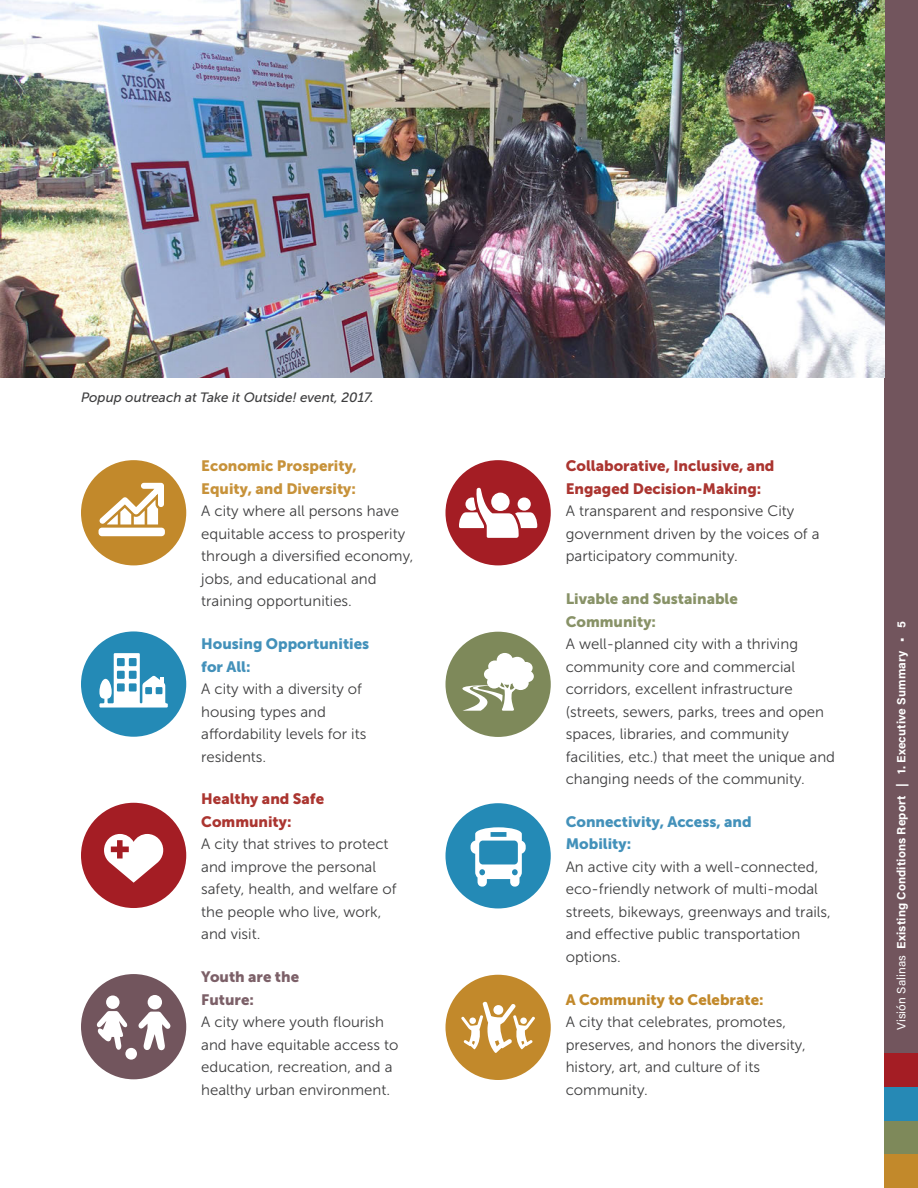
<style>
.page{position:relative;width:918px;height:1188px;background:#fff}
.page>*{position:absolute;margin:0;border:0;box-sizing:border-box;transform-origin:0 0}
.EX_icon_text{font:15px/22.5px "Museo Sans 300";color:#3e3e3f}
.t1{font:15px/22.5px "Museo Sans 900";color:#ab3530}
.t2{font:15px/22.5px "Museo Sans 900";color:#4391ba}
.t3{font:15px/22.5px "Museo Sans 900";color:#889267}
.t4{font:15px "Museo Sans 900";color:#c2892b}
.Image_Caption__Source{font:italic 13.5px "Museo Sans 500";color:#3e3e3f}
.t5{font:700 12px "Acumin Pro";letter-spacing:.015em;color:#fff}
.s1{font-family:"Museo Sans 900";color:#c7923a}
.s2{font-family:"Museo Sans 900";color:#4391ba}
.s3{font-family:"Museo Sans 900";color:#ab3530}
.s4{font-family:"Museo Sans 900";color:#7c6068}
.s5{font-weight:400}
</style>
<div class="page">
<div style="left:884px;top:1154px;width:34px;height:34px;background:#c2892b"></div>
<div style="left:884px;top:1120px;width:34px;height:34px;background:#7e895a"></div>
<div style="left:884px;top:1087px;width:34px;height:33px;background:#2689b5"></div>
<div style="left:884px;top:1053px;width:34px;height:34px;background:#a41d24"></div>
<div style="left:884px;top:0;width:34px;height:1053px;background:#72555d"></div>
<img style="left:0;top:0;width:884px;height:378px">
<div style="left:81px;top:631px;width:105px;height:106px;background:#248ab6;border-radius:50%"></div>
<svg style="left:99px;top:653px;width:69px;height:55px"></svg>
<div style="left:81px;top:460px;width:105px;height:105px;background:#c2892b;border-radius:50%"></div>
<div style="left:99px;top:528px;width:66px;height:8px;background:#fff;border-radius:3px"></div>
<svg style="left:99px;top:482px;width:65px;height:43px"></svg>
<div style="left:81px;top:803px;width:105px;height:105px;background:#a41d24;border-radius:50%"></div>
<svg style="left:104px;top:834px;width:59px;height:49px"></svg>
<div style="left:81px;top:974px;width:105px;height:105px;background:#72555d;border-radius:50%"></div>
<div style="left:148px;top:995px;width:14px;height:14px;background:#fff;border-radius:50%"></div>
<svg style="left:138px;top:1012px;width:33px;height:39px"></svg>
<svg style="left:96px;top:1011px;width:32px;height:39px"></svg>
<div style="left:106px;top:995px;width:14px;height:14px;background:#fff;border-radius:50%"></div>
<div style="left:125px;top:1048px;width:12px;height:12px;background:#fff;border-radius:50%"></div>
<div style="left:446px;top:632px;width:105px;height:105px;background:#7e895a;border-radius:50%"></div>
<svg style="left:462px;top:653px;width:72px;height:58px"></svg>
<div style="left:446px;top:460px;width:105px;height:105px;background:#a41d24;border-radius:50%"></div>
<svg style="left:459px;top:487px;width:78px;height:51px"></svg>
<div style="left:446px;top:803px;width:105px;height:105px;background:#248ab6;border-radius:50%"></div>
<svg style="left:471px;top:827px;width:55px;height:60px"></svg>
<div style="left:445px;top:975px;width:106px;height:105px;background:#c2892b;border-radius:50%"></div>
<svg style="left:461px;top:1002px;width:74px;height:51px"></svg>
<p class="Image_Caption__Source" style="left:81px;top:390px;width:294px">Popup outreach at Take it Outside! event, 2017.</p>
<p class="EX_icon_text" style="left:201px;top:455px;width:214px"><span class="s1">Economic Prosperity,<br>Equity, and Diversity:<br></span>A city where all persons have equitable access to prosperity through a diversified economy, jobs, and educational and training opportunities.</p>
<p class="EX_icon_text" style="left:201px;top:633px;width:170px"><span class="s2">Housing Opportunities for All:<br></span>A city with a diversity of housing types and affordability levels for its residents.</p>
<p class="EX_icon_text" style="left:201px;top:788px;width:197px"><span class="s3">Healthy and Safe<br>Community:<br></span>A city that strives to protect and improve the personal safety, health, and welfare of the people who live, work, and visit.</p>
<p class="EX_icon_text" style="left:201px;top:966px;width:199px"><span class="s4">Youth are the<br>Future:<br></span>A city where youth flourish and have equitable access to education, recreation, and a healthy urban environment.</p>
<p class="t1" style="left:566px;top:455px;width:210px">Collaborative, Inclusive, and<br>Engaged Decision-Making:</p>
<p class="EX_icon_text" style="left:566px;top:500px;width:255px">A transparent and responsive City government driven by the voices of a participatory community.</p>
<p class="t3" style="left:566px;top:588px;width:174px">Livable and Sustainable<br>Community:</p>
<p class="EX_icon_text" style="left:566px;top:633px;width:271px">A well-planned city with a thriving community core and commercial corridors, excellent infrastructure (streets, sewers, parks, trees and open spaces, libraries, and community facilities, etc.) that meet the unique and changing needs of the community.</p>
<p class="t2" style="left:566px;top:810px;width:187px">Connectivity, Access, and<br>Mobility:</p>
<p class="EX_icon_text" style="left:566px;top:856px;width:267px">An active city with a well-connected, eco-friendly network of multi-modal streets, bikeways, greenways and trails, and effective public transportation options.</p>
<p class="t4" style="left:566px;top:991px;width:199px">A Community to Celebrate:</p>
<p class="EX_icon_text" style="left:566px;top:1011px;width:241px">A city that celebrates, promotes, preserves, and honors the diversity, history, art, and culture of its community.</p>
<p class="t5" style="left:893px;top:1030px;width:410px;rotate:-90deg"><span class="s5">Visión Salinas</span> Existing Conditions Report | 1. Executive Summary <span class="s5">■</span> 5</p>
</div>
